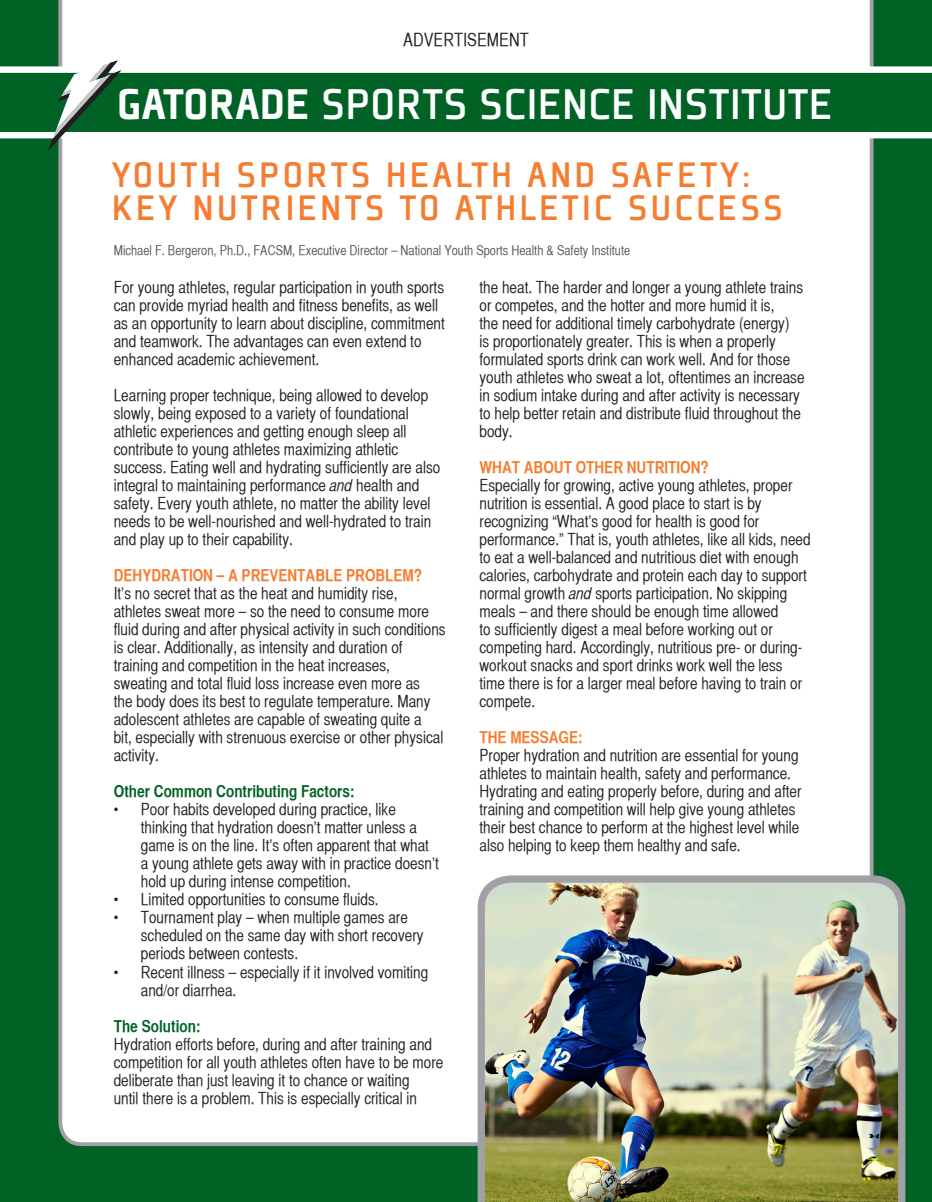
<style>
.page{position:relative;width:932px;height:1202px;background:#016226}
.page>*{position:absolute;margin:0;border:0;box-sizing:border-box;transform-origin:0 0}
.t1{font:500 47.25px "Plexes Pro";letter-spacing:.005em;color:#fff}
.t2{font:500 39px/33px "Plexes Pro";letter-spacing:.075em;color:#f47d31}
.t3{font:18px "Helvetica CY Plain";color:#231f20}
.t4{font:16.5px/18px "Helvetica CY Plain";color:#231f20}
.t5{font:16.5px "Helvetica CY Bold";color:#f47d31}
.t6{font:16.5px "Helvetica CY Bold";color:#016226}
.t7{font:13.5px "Helvetica CY Plain";color:#57585a}
.s1{font-weight:900}
.s2{font-family:"Helvetica CY Oblique"}
</style>
<div class="page">
<div style="left:58px;top:0;width:815px;height:1146px;background:#fff"></div>
<svg style="left:0;top:66px;width:932px;height:72px"></svg>
<svg style="left:48px;top:60px;width:73px;height:91px"></svg>
<img style="left:477px;top:875px;width:428px;height:327px">
<p class="t3" style="left:403px;top:30px;width:127px">ADVERTISEMENT</p>
<p class="t1" style="left:117px;top:76px;width:717px"><span class="s1">GATORADE</span> SPORTS SCIENCE INSTITUTE</p>
<p class="t2" style="left:112px;top:158px;width:672px">YOUTH SPORTS HEALTH AND SAFETY:<br>KEY NUTRIENTS TO ATHLETIC SUCCESS</p>
<p class="t7" style="left:114px;top:242px;width:518px">Michael F. Bergeron, Ph.D., FACSM, Executive Director – National Youth Sports Health &amp; Safety Institute</p>
<p class="t4" style="left:114px;top:278px;width:332px">For young athletes, regular participation in youth sports can provide myriad health and fitness benefits, as well as an opportunity to learn about discipline, commitment and teamwork. The advantages can even extend to enhanced academic achievement.</p>
<p class="t4" style="left:114px;top:386px;width:328px">Learning proper technique, being allowed to develop slowly, being exposed to a variety of foundational athletic experiences and getting enough sleep all contribute to young athletes maximizing athletic success. Eating well and hydrating sufficiently are also integral to maintaining performance <span class="s2">and</span> health and safety. Every youth athlete, no matter the ability level needs to be well-nourished and well-hydrated to train and play up to their capability.</p>
<p class="t5" style="left:114px;top:565px;width:310px">DEHYDRATION – A PREVENTABLE PROBLEM?</p>
<p class="t4" style="left:114px;top:584px;width:333px">It’s no secret that as the heat and humidity rise, athletes sweat more – so the need to consume more fluid during and after physical activity in such conditions is clear. Additionally, as intensity and duration of training and competition in the heat increases, sweating and total fluid loss increase even more as<br>the body does its best to regulate temperature. Many adolescent athletes are capable of sweating quite a<br>bit, especially with strenuous exercise or other physical activity.</p>
<p class="t6" style="left:114px;top:781px;width:242px">Other Common Contributing Factors:</p>
<p class="t4" style="left:141px;top:800px;width:299px;text-indent:-27px">• Poor habits developed during practice, like thinking that hydration doesn’t matter unless a game is on the line. It’s often apparent that what a young athlete gets away with in practice doesn’t hold up during intense competition.</p>
<p class="t4" style="left:114px;top:890px;width:266px">• Limited opportunities to consume fluids.</p>
<p class="t4" style="left:141px;top:908px;width:284px;text-indent:-27px">• Tournament play – when multiple games are scheduled on the same day with short recovery periods between contests.</p>
<p class="t4" style="left:141px;top:962px;width:289px;text-indent:-27px">• Recent illness – especially if it involved vomiting and/or diarrhea.</p>
<p class="t6" style="left:114px;top:1015px;width:88px">The Solution:</p>
<p class="t4" style="left:114px;top:1034px;width:331px">Hydration efforts before, during and after training and competition for all youth athletes often have to be more deliberate than just leaving it to chance or waiting<br>until there is a problem. This is especially critical in</p>
<p class="t4" style="left:479px;top:278px;width:326px">the heat. The harder and longer a young athlete trains or competes, and the hotter and more humid it is,<br>the need for additional timely carbohydrate (energy)<br>is proportionately greater. This is when a properly formulated sports drink can work well. And for those youth athletes who sweat a lot, oftentimes an increase in sodium intake during and after activity is necessary to help better retain and distribute fluid throughout the body.</p>
<p class="t5" style="left:479px;top:457px;width:231px">WHAT ABOUT OTHER NUTRITION?</p>
<p class="t4" style="left:479px;top:476px;width:332px">Especially for growing, active young athletes, proper nutrition is essential. A good place to start is by recognizing “What’s good for health is good for performance.” That is, youth athletes, like all kids, need to eat a well-balanced and nutritious diet with enough calories, carbohydrate and protein each day to support normal growth <span class="s2">and</span> sports participation. No skipping meals – and there should be enough time allowed<br>to sufficiently digest a meal before working out or competing hard. Accordingly, nutritious pre- or during&shy;workout snacks and sport drinks work well the less time there is for a larger meal before having to train or compete.</p>
<p class="t5" style="left:479px;top:727px;width:104px">THE MESSAGE:</p>
<p class="t4" style="left:479px;top:746px;width:323px">Proper hydration and nutrition are essential for young athletes to maintain health, safety and performance.<br>Hydrating and eating properly before, during and after training and competition will help give young athletes their best chance to perform at the highest level while also helping to keep them healthy and safe.</p>
</div>
